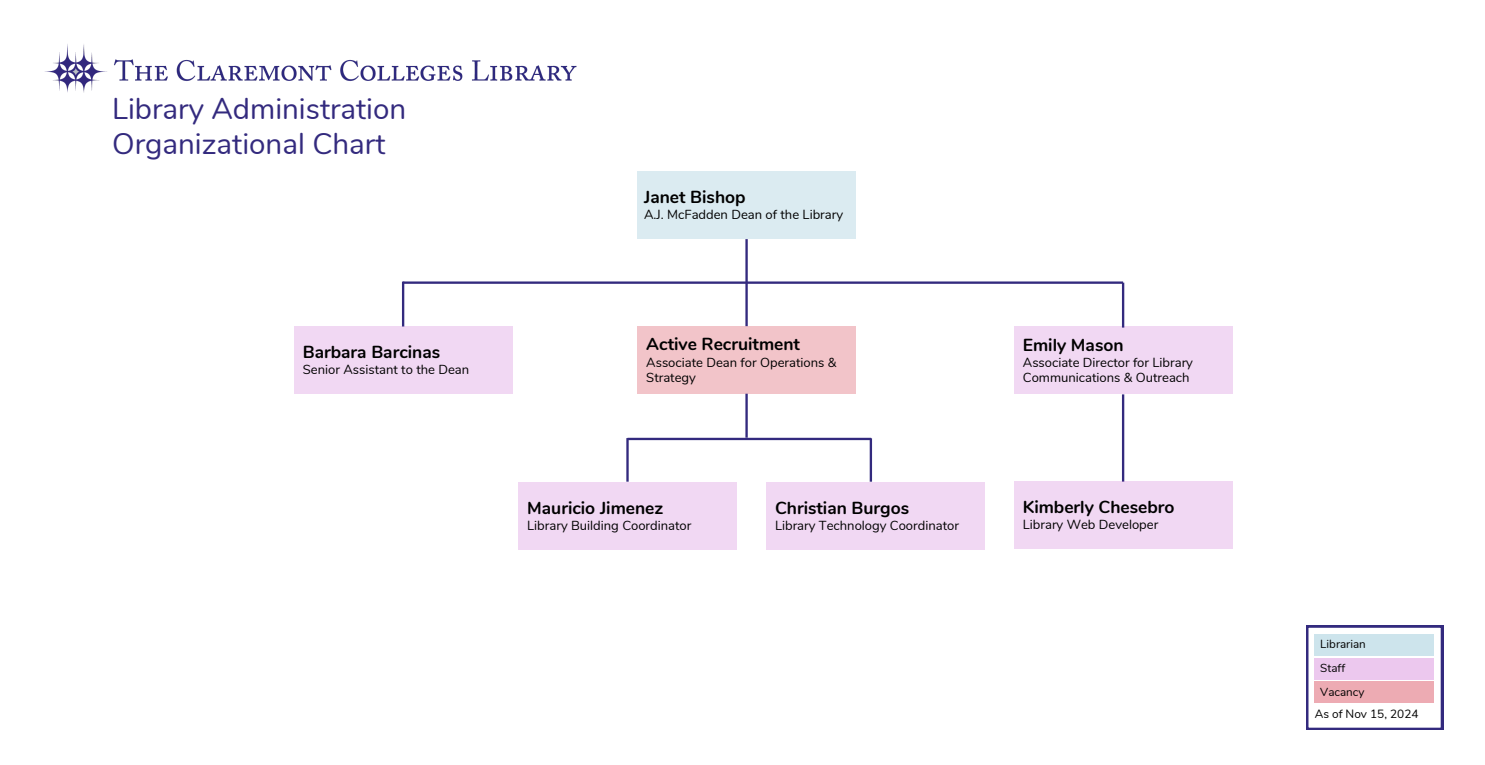
<style>
.page{position:relative;width:1485px;height:765px;background:#fff}
.page>*{position:absolute;margin:0;border:0;box-sizing:border-box;transform-origin:0 0}
.t1{font:29.56px/35.2px "Nunito";color:#332a7e}
.t2{font:700 17.38px "Nunito";color:#000}
.t3{font:13.06px/14.7px "Nunito";color:#000}
.t4{font:11.88px "Nunito";color:#000}
.t5{font:11.62px "Nunito";color:#000}
</style>
<div class="page">
<img style="left:45px;top:44px;width:532px;height:49px">
<div style="left:637px;top:171px;width:219px;height:68px;background:#dbebf1"></div>
<div style="left:294px;top:327px;width:218px;height:67px;background:#f1d8f3"></div>
<div style="left:1014px;top:327px;width:218px;height:67px;background:#f1d8f3"></div>
<div style="left:637px;top:326px;width:219px;height:68px;background:#f2c4c9"></div>
<hr style="left:403px;top:281px;width:344px;height:3px;background:#332a7e">
<hr style="left:745px;top:394px;width:3px;height:44px;background:#332a7e">
<hr style="left:745px;top:239px;width:3px;height:87px;background:#332a7e">
<hr style="left:402px;top:282px;width:2px;height:45px;background:#332a7e">
<hr style="left:628px;top:438px;width:243px;height:2px;background:#332a7e">
<hr style="left:626px;top:438px;width:3px;height:44px;background:#332a7e">
<hr style="left:870px;top:438px;width:2px;height:44px;background:#332a7e">
<div style="left:518px;top:482px;width:219px;height:68px;background:#f1d8f3"></div>
<div style="left:766px;top:482px;width:218px;height:68px;background:#f1d8f3"></div>
<hr style="left:1122px;top:394px;width:2px;height:88px;background:#332a7e">
<div style="left:1014px;top:482px;width:218px;height:67px;background:#f1d8f3"></div>
<svg style="left:1306px;top:625px;width:137px;height:105px"></svg>
<div style="left:1315px;top:634px;width:119px;height:22px;background:#cde4ec"></div>
<div style="left:1315px;top:658px;width:119px;height:21px;background:#ecc8ee"></div>
<div style="left:1315px;top:681px;width:119px;height:22px;background:#edabb3"></div>
<hr style="left:746px;top:281px;width:377px;height:3px;background:#332a7e">
<hr style="left:1122px;top:283px;width:2px;height:45px;background:#332a7e">
<h1 class="t1" style="left:112px;top:91px;width:296px">Library Administration<br>Organizational Chart</h1>
<h2 class="t2" style="left:303px;top:341px;width:139px">Barbara Barcinas</h2>
<h2 class="t3" style="left:303px;top:362px;width:168px">Senior Assistant to the Dean</h2>
<h2 class="t2" style="left:644px;top:185px;width:103px">Janet Bishop</h2>
<h2 class="t3" style="left:644px;top:207px;width:201px">A.J. McFadden Dean of the Library</h2>
<h2 class="t2" style="left:646px;top:333px;width:155px">Active Recruitment</h2>
<h2 class="t3" style="left:646px;top:355px;width:192px;line-height:15px">Associate Dean for Operations &amp;<br>Strategy</h2>
<h2 class="t2" style="left:527px;top:496px;width:138px">Mauricio Jimenez</h2>
<h2 class="t3" style="left:527px;top:518px;width:166px">Library Building Coordinator</h2>
<h2 class="t2" style="left:775px;top:496px;width:136px">Christian Burgos</h2>
<h2 class="t3" style="left:775px;top:518px;width:186px">Library Technology Coordinator</h2>
<h2 class="t2" style="left:1023px;top:333px;width:102px">Emily Mason</h2>
<h2 class="t3" style="left:1023px;top:355px;width:172px">Associate Director for Library<br>Communications &amp; Outreach</h2>
<h2 class="t2" style="left:1023px;top:496px;width:153px">Kimberly Chesebro</h2>
<h2 class="t3" style="left:1023px;top:518px;width:137px">Library Web Developer</h2>
<p class="t5" style="left:1320px;top:636px;width:47px">Librarian</p>
<p class="t5" style="left:1320px;top:660px;width:26px">Staff</p>
<h2 class="t5" style="left:1320px;top:684px;width:46px">Vacancy</h2>
<p class="t4" style="left:1315px;top:706px;width:105px">As of Nov 15, 2024</p>
</div>
